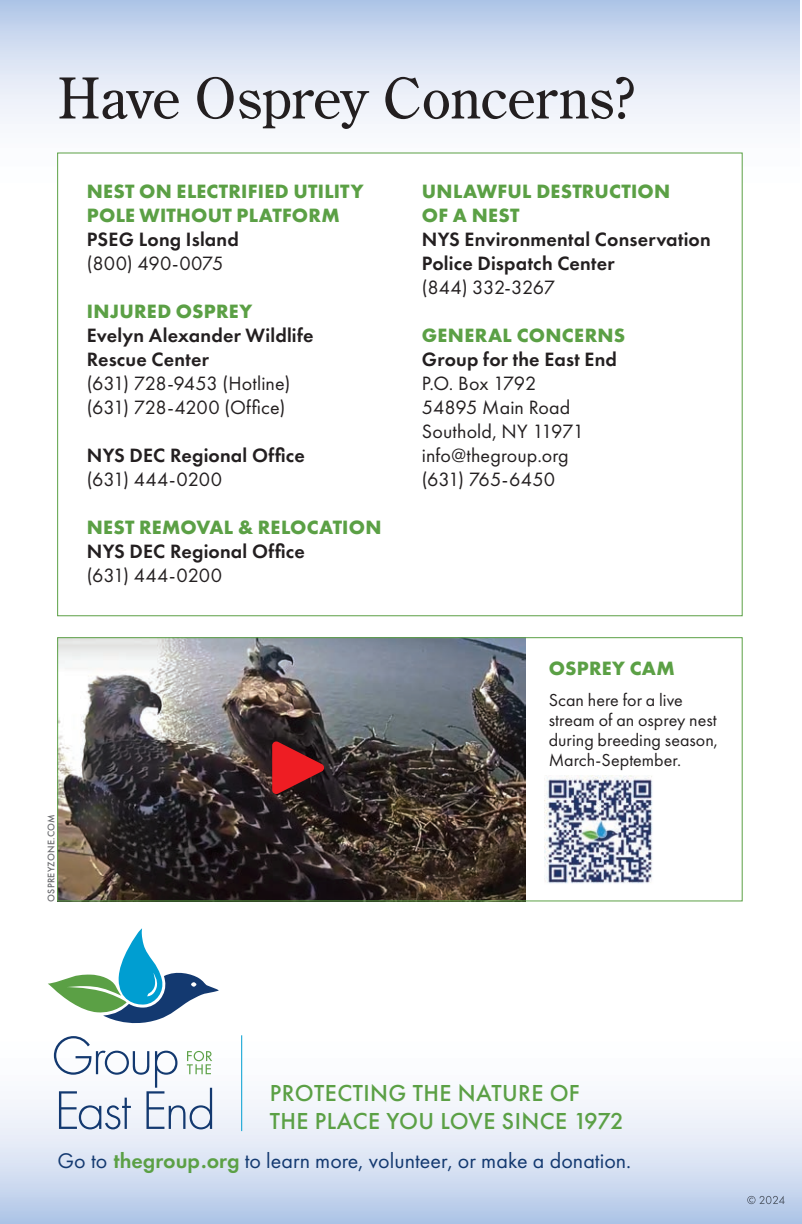
<style>
.page{position:relative;width:802px;height:1224px;background:#fff}
.page>*{position:absolute;margin:0;border:0;box-sizing:border-box;transform-origin:0 0}
.t1{font:56px "Century Old Style Std";letter-spacing:-.005em;color:#231f20}
.t2{font:500 24px/28.8px "Futura PT";letter-spacing:.015em;color:#5ba045}
.t3{font:22px "Futura PT";color:#133970}
.t4{font:600 20px/24px "Futura PT";letter-spacing:.01em;color:#231f20}
.t5{font:20px/24px "Futura PT";color:#231f20}
.t6{font:700 20px/24px "Futura PT";letter-spacing:.015em;color:#5ba045}
.t7{font:20px "Futura PT";letter-spacing:-.025em;color:#231f20}
.t8{font:18px/20px "Futura PT";color:#231f20}
.t9{font:500 10px "Futura PT";color:#6c6d70}
.s1{font-weight:600;color:#5ba045}
</style>
<div class="page">
<svg style="left:801px;top:1109px;width:1px;height:12px"></svg>
<svg style="left:801px;top:1133px;width:1px;height:12px"></svg>
<svg style="left:801px;top:1158px;width:1px;height:12px"></svg>
<svg style="left:801px;top:1182px;width:1px;height:12px"></svg>
<svg style="left:801px;top:1206px;width:1px;height:12px"></svg>
<img style="left:59px;top:639px;width:466px;height:260px">
<svg style="left:272px;top:741px;width:53px;height:54px;background:#921a1f"></svg>
<div style="left:57px;top:637px;width:685px;height:264px;border:1px solid #5ba045"></div>
<img style="left:747px;top:1196px;width:37px;height:8px">
<img style="left:544px;top:776px;width:109px;height:108px">
<hr style="left:241px;top:1035px;width:1px;height:96px;background:#009ed1">
<svg style="left:54px;top:1036px;width:158px;height:93px"></svg>
<svg style="left:48px;top:928px;width:171px;height:96px"></svg>
<h1 class="t1" style="left:58px;top:62px;width:579px">Have Osprey Concerns?</h1>
<p class="t6" style="left:87px;top:179px;width:278px">NEST ON ELECTRIFIED UTILITY<br>POLE WITHOUT PLATFORM</p>
<p class="t4" style="left:87px;top:227px;width:153px">PSEG Long Island</p>
<p class="t5" style="left:87px;top:252px;width:138px">(800) 490-0075</p>
<p class="t6" style="left:87px;top:299px;width:167px">INJURED OSPREY</p>
<p class="t4" style="left:87px;top:323px;width:228px">Evelyn Alexander Wildlife<br>Rescue Center</p>
<p class="t5" style="left:87px;top:372px;width:205px">(631) 728-9453 (Hotline) (631) 728-4200 (Office)</p>
<p class="t4" style="left:87px;top:443px;width:219px">NYS DEC Regional Office</p>
<p class="t5" style="left:87px;top:468px;width:137px">(631) 444-0200</p>
<p class="t6" style="left:87px;top:515px;width:296px">NEST REMOVAL &amp; RELOCATION</p>
<p class="t4" style="left:87px;top:539px;width:219px">NYS DEC Regional Office</p>
<p class="t5" style="left:87px;top:564px;width:137px">(631) 444-0200</p>
<p class="t9" style="left:45px;top:902px;width:89px;rotate:-90deg">OSPREYZONE.COM</p>
<p class="t6" style="left:421px;top:179px;width:250px">UNLAWFUL DESTRUCTION<br>OF A NEST</p>
<p class="t4" style="left:421px;top:227px;width:290px">NYS Environmental Conservation<br>Police Dispatch Center</p>
<p class="t7" style="left:421px;top:276px;width:135px">(844) 332-3267</p>
<p class="t6" style="left:421px;top:323px;width:205px">GENERAL CONCERNS</p>
<p class="t4" style="left:421px;top:347px;width:197px">Group for the East End</p>
<p class="t5" style="left:421px;top:372px;width:164px">P.O. Box 1792<br>54895 Main Road<br>Southold, NY 11971 info@thegroup.org (631) 765-6450</p>
<p class="t6" style="left:548px;top:656px;width:128px">OSPREY CAM</p>
<p class="t8" style="left:548px;top:690px;width:171px">Scan here for a live stream of an osprey nest during breeding season,<br>March-September.</p>
<p class="t2" style="left:270px;top:1078px;width:355px">PROTECTING THE NATURE OF<br>THE PLACE YOU LOVE SINCE 1972</p>
<p class="t3" style="left:57px;top:1148px;width:575px">Go to <span class="s1">thegroup.org</span> to learn more, volunteer, or make a donation.</p>
</div>
